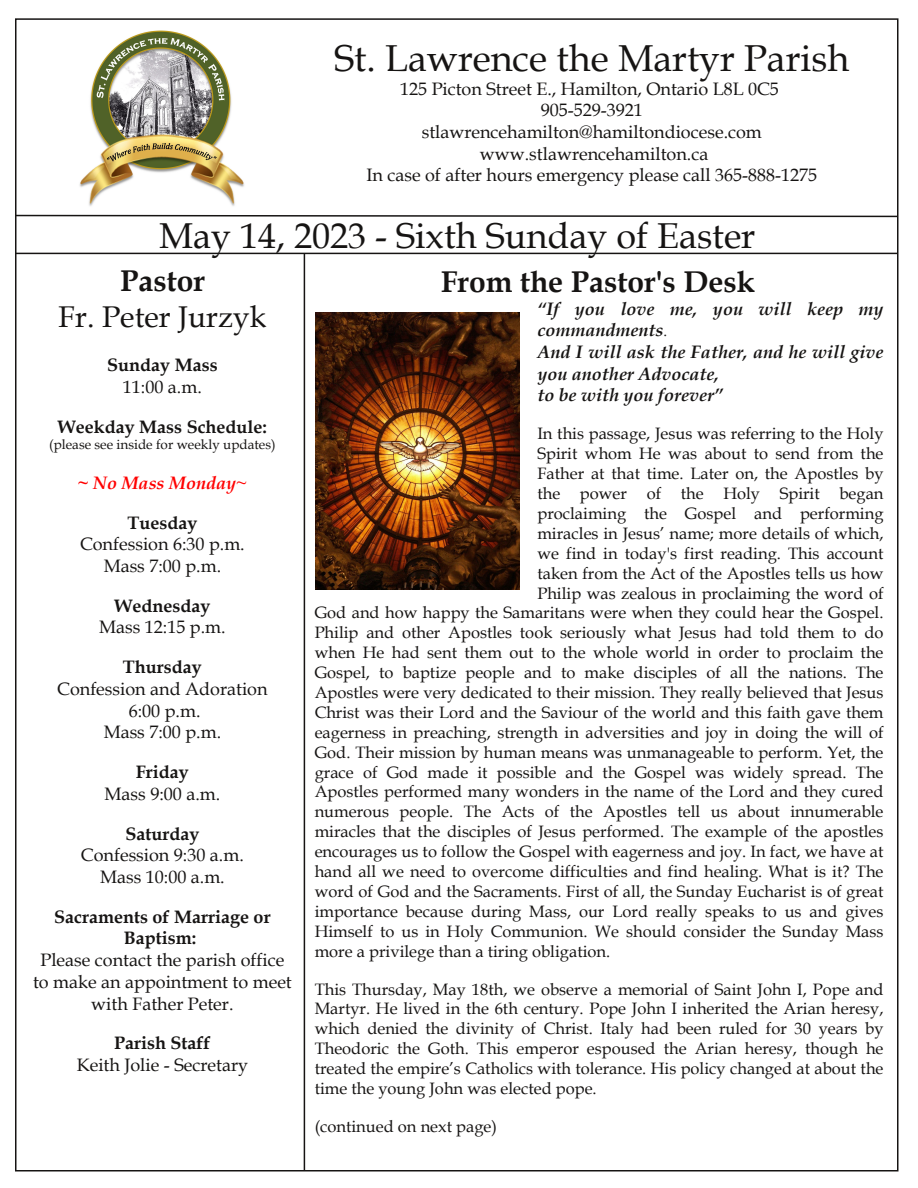
<style>
.page{position:relative;width:918px;height:1188px;background:#fff}
.page>*{position:absolute;margin:0;border:0;box-sizing:border-box;transform-origin:0 0}
.t1{font:37.5px "Book Antiqua";color:#161413}
.t2{font:36px "Book Antiqua";color:#161413}
.t3{font:700 30px "Book Antiqua";color:#161413}
.t4{font:30px "Book Antiqua";color:#161413}
.t5{font:18px/21.8px "Book Antiqua";color:#161413;text-align:center}
.t6{font:italic 700 18px/21.8px "Book Antiqua";color:#161413}
.t7{font:700 18px/21.8px "Book Antiqua";color:#161413;text-align:center}
.t8{font:italic 700 18px "Book Antiqua";color:#f00}
.t9{font:16.5px/20px "Book Antiqua";color:#161413;text-align:justify}
.t10{font:13.5px "Book Antiqua";color:#161413}
.s1{font-weight:400;font-style:normal;font-size:15px}
.s2{font-weight:400;font-style:normal}
</style>
<div class="page">
<img style="left:79px;top:30px;width:165px;height:176px">
<hr style="left:304px;top:254px;width:1px;height:916px;background:#161413">
<svg style="left:15px;top:214px;width:884px;height:4px"></svg>
<hr style="left:15px;top:253px;width:882px;height:1px;background:#161413">
<img style="left:315px;top:312px;width:205px;height:278px">
<h1 class="t1" style="left:334px;top:36px;width:516px">St. Lawrence the Martyr Parish</h1>
<p class="t5" style="left:366px;top:78px;width:452px">125 Picton Street E., Hamilton, Ontario L8L 0C5<br>905-529-3921<br>stlawrencehamilton@hamiltondiocese.com www.stlawrencehamilton.ca<br>In case of after hours emergency please call 365-888-1275</p>
<h2 class="t2" style="left:159px;top:214px;width:598px">May 14, 2023 - Sixth Sunday of Easter</h2>
<h3 class="t3" style="left:120px;top:263px;width:86px">Pastor</h3>
<h3 class="t4" style="left:59px;top:299px;width:209px">Fr. Peter Jurzyk</h3>
<h3 class="t3" style="left:441px;top:264px;width:316px">From the Pastor's Desk</h3>
<p class="t6" style="left:537px;top:298px;width:348px">“If you love me, you will keep my commandments<span class="s1">.<br></span>And I will ask the Father, and he will give you another Advocate,<br>to be with you forever”</p>
<p class="t9" style="left:537px;top:424px;width:348px">In this passage, Jesus was referring to the Holy</p>
<p class="t9" style="left:537px;top:444px;width:348px">Spirit whom He was about to send from the</p>
<p class="t9" style="left:537px;top:464px;width:348px">Father at that time. Later on, the Apostles by</p>
<p class="t9" style="left:537px;top:484px;width:348px">the power of the Holy Spirit began</p>
<p class="t9" style="left:537px;top:504px;width:348px">proclaiming the Gospel and performing</p>
<p class="t9" style="left:537px;top:524px;width:348px">miracles in Jesus’ name; more details of which,</p>
<p class="t9" style="left:537px;top:544px;width:348px">we find in today's first reading. This account</p>
<p class="t9" style="left:537px;top:563px;width:348px">taken from the Act of the Apostles tells us how</p>
<p class="t9" style="left:537px;top:583px;width:348px">Philip was zealous in proclaiming the word of</p>
<p class="t9" style="left:315px;top:603px;width:570px">God and how happy the Samaritans were when they could hear the Gospel.</p>
<p class="t9" style="left:315px;top:623px;width:570px">Philip and other Apostles took seriously what Jesus had told them to do</p>
<p class="t9" style="left:315px;top:643px;width:570px">when He had sent them out to the whole world in order to proclaim the</p>
<p class="t9" style="left:315px;top:663px;width:570px">Gospel, to baptize people and to make disciples of all the nations. The</p>
<p class="t9" style="left:315px;top:683px;width:570px">Apostles were very dedicated to their mission. They really believed that Jesus</p>
<p class="t9" style="left:315px;top:703px;width:570px">Christ was their Lord and the Saviour of the world and this faith gave them</p>
<p class="t9" style="left:315px;top:723px;width:570px">eagerness in preaching, strength in adversities and joy in doing the will of</p>
<p class="t9" style="left:315px;top:742px;width:570px">God. Their mission by human means was unmanageable to perform. Yet, the</p>
<p class="t9" style="left:315px;top:762px;width:570px">grace of God made it possible and the Gospel was widely spread. The</p>
<p class="t9" style="left:315px;top:782px;width:570px">Apostles performed many wonders in the name of the Lord and they cured</p>
<p class="t9" style="left:315px;top:802px;width:570px">numerous people. The Acts of the Apostles tell us about innumerable</p>
<p class="t9" style="left:315px;top:822px;width:570px">miracles that the disciples of Jesus performed. The example of the apostles</p>
<p class="t9" style="left:315px;top:842px;width:570px">encourages us to follow the Gospel with eagerness and joy. In fact, we have at</p>
<p class="t9" style="left:315px;top:862px;width:570px">hand all we need to overcome difficulties and find healing. What is it? The</p>
<p class="t9" style="left:315px;top:882px;width:570px">word of God and the Sacraments. First of all, the Sunday Eucharist is of great</p>
<p class="t9" style="left:315px;top:902px;width:570px">importance because during Mass, our Lord really speaks to us and gives</p>
<p class="t9" style="left:315px;top:921px;width:570px">Himself to us in Holy Communion. We should consider the Sunday Mass</p>
<p class="t9" style="left:315px;top:941px;width:297px">more a privilege than a tiring obligation.</p>
<p class="t9" style="left:315px;top:979px;width:570px">This Thursday, May 18th, we observe a memorial of Saint John I, Pope and Martyr. He lived in the 6th century. Pope John I inherited the Arian heresy, which denied the divinity of Christ. Italy had been ruled for 30 years by Theodoric the Goth. This emperor espoused the Arian heresy, though he treated the empire’s Catholics with tolerance. His policy changed at about the time the young John was elected pope.</p>
<p class="t9" style="left:315px;top:1117px;width:184px">(continued on next page)</p>
<p class="t7" style="left:107px;top:355px;width:112px">Sunday Mass</p>
<p class="t5" style="left:123px;top:376px;width:80px">11:00 a.m.</p>
<p class="t7" style="left:58px;top:416px;width:211px">Weekday Mass Schedule:</p>
<p class="t10" style="left:49px;top:436px;width:228px">(please see inside for weekly updates)</p>
<p class="t8" style="left:78px;top:472px;width:171px">~ No Mass Monday<span class="s2">~</span></p>
<p class="t7" style="left:127px;top:512px;width:71px">Tuesday</p>
<p class="t5" style="left:80px;top:534px;width:166px">Confession 6:30 p.m.<br>Mass 7:00 p.m.</p>
<p class="t7" style="left:114px;top:595px;width:97px">Wednesday</p>
<p class="t5" style="left:99px;top:617px;width:128px">Mass 12:15 p.m.</p>
<p class="t7" style="left:123px;top:657px;width:80px">Thursday</p>
<p class="t5" style="left:57px;top:678px;width:212px">Confession and Adoration<br>6:00 p.m.<br>Mass 7:00 p.m.</p>
<p class="t7" style="left:136px;top:761px;width:55px">Friday</p>
<p class="t5" style="left:105px;top:783px;width:117px">Mass 9:00 a.m.</p>
<p class="t7" style="left:125px;top:823px;width:75px">Saturday</p>
<p class="t5" style="left:81px;top:845px;width:164px">Confession 9:30 a.m.<br>Mass 10:00 a.m.</p>
<p class="t7" style="left:54px;top:906px;width:218px">Sacraments of Marriage or<br>Baptism:</p>
<p class="t5" style="left:33px;top:950px;width:260px">Please contact the parish office to make an appointment to meet with Father Peter.</p>
<p class="t7" style="left:114px;top:1033px;width:98px">Parish Staff</p>
<p class="t5" style="left:77px;top:1054px;width:173px">Keith Jolie - Secretary</p>
</div>
